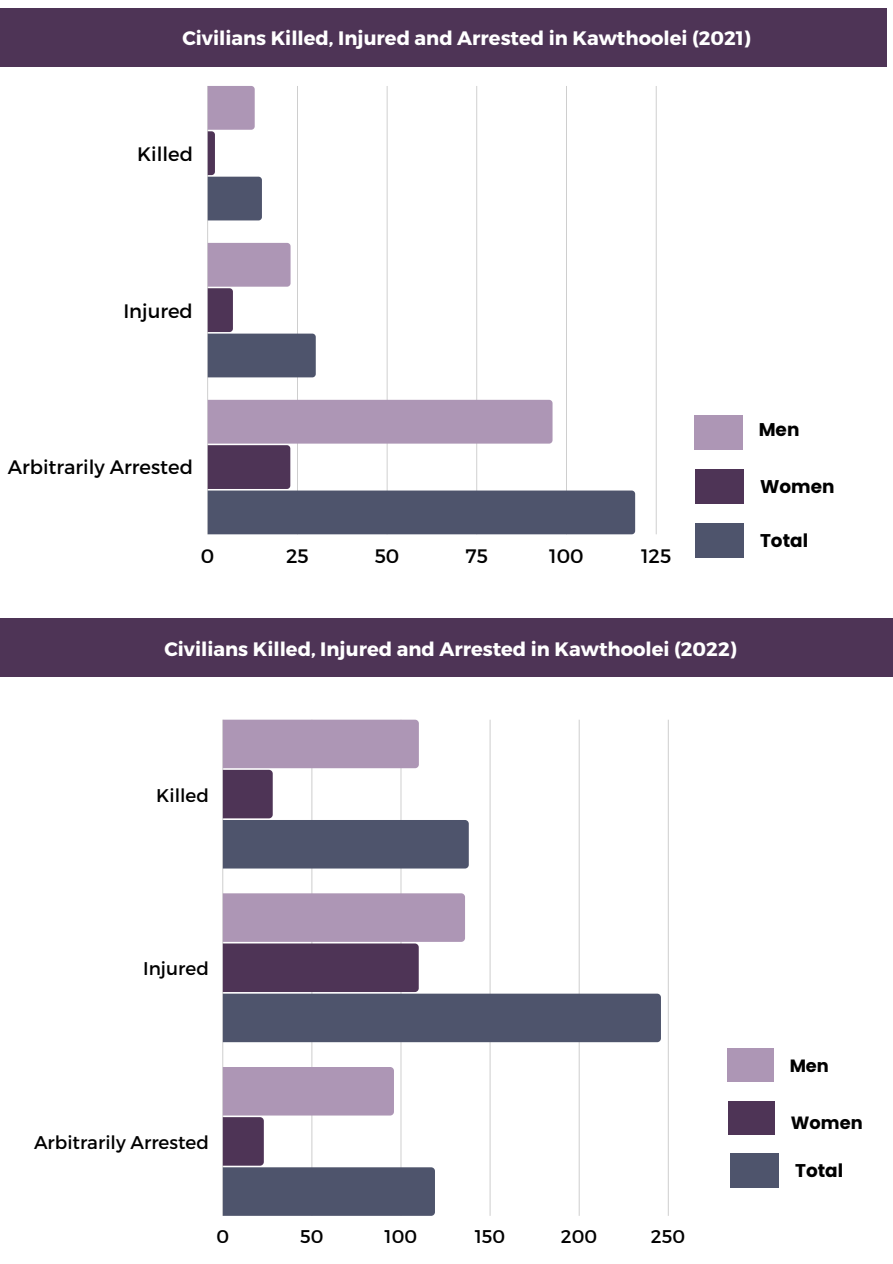
<style>
.page{position:relative;width:893px;height:1264px;background:#fff}
.page>*{position:absolute;margin:0;border:0;box-sizing:border-box;transform-origin:0 0}
.t1{font:700 19.5px "Montserrat";color:#fff}
.t2{font:19.5px "Montserrat";color:#000}
.t3{font:18.45px "Montserrat";color:#000}
.t4{font:700 18.45px "Poppins";color:#000}
.t5{font:700 17.7px "Poppins";color:#000}
</style>
<div class="page">
<hr style="left:207px;top:86px;width:1px;height:448px;background:#000">
<hr style="left:297px;top:86px;width:1px;height:448px;background:#000">
<hr style="left:386px;top:86px;width:1px;height:448px;background:#000">
<hr style="left:476px;top:86px;width:1px;height:448px;background:#000">
<hr style="left:566px;top:86px;width:1px;height:448px;background:#000">
<hr style="left:655px;top:86px;width:1px;height:448px;background:#000">
<svg style="left:208px;top:86px;width:54px;height:134px"></svg>
<svg style="left:208px;top:243px;width:108px;height:134px"></svg>
<svg style="left:208px;top:400px;width:427px;height:134px"></svg>
<div style="left:694px;top:414px;width:49px;height:35px;background:#ad96b5"></div>
<div style="left:695px;top:469px;width:49px;height:34px;background:#4e3456"></div>
<div style="left:695px;top:522px;width:49px;height:35px;background:#4e546c"></div>
<div style="left:727px;top:1048px;width:46px;height:34px;background:#ad96b5"></div>
<div style="left:728px;top:1100px;width:46px;height:34px;background:#4e3456"></div>
<hr style="left:222px;top:719px;width:1px;height:496px;background:#000">
<hr style="left:311px;top:719px;width:1px;height:496px;background:#000">
<hr style="left:400px;top:719px;width:1px;height:496px;background:#000">
<hr style="left:489px;top:719px;width:1px;height:496px;background:#000">
<hr style="left:578px;top:719px;width:1px;height:496px;background:#000">
<hr style="left:667px;top:719px;width:1px;height:496px;background:#000">
<svg style="left:223px;top:719px;width:246px;height:149px"></svg>
<svg style="left:223px;top:893px;width:438px;height:149px"></svg>
<svg style="left:223px;top:1066px;width:212px;height:149px"></svg>
<div style="left:0;top:618px;width:892px;height:59px;background:#4e3456"></div>
<div style="left:0;top:8px;width:886px;height:58px;background:#4e3456"></div>
<div style="left:730px;top:1153px;width:49px;height:35px;background:#4e546c"></div>
<p class="t1" style="left:182px;top:26px;width:570px">Civilians Killed, Injured and Arrested in Kawthoolei (2021)</p>
<p class="t2" style="left:137px;top:141px;width:57px">Killed</p>
<p class="t2" style="left:123px;top:298px;width:71px">Injured</p>
<p class="t2" style="left:8px;top:455px;width:187px">Arbitrarily Arrested</p>
<p class="t2" style="left:201px;top:543px;width:15px">0</p>
<p class="t2" style="left:286px;top:543px;width:24px">25</p>
<p class="t2" style="left:375px;top:543px;width:26px">50</p>
<p class="t2" style="left:465px;top:543px;width:24px">75</p>
<p class="t2" style="left:549px;top:543px;width:36px">100</p>
<p class="t2" style="left:641px;top:543px;width:32px">125</p>
<p class="t4" style="left:758px;top:417px;width:42px">Men</p>
<p class="t4" style="left:760px;top:473px;width:76px">Women</p>
<p class="t4" style="left:760px;top:527px;width:50px">Total</p>
<p class="t1" style="left:164px;top:636px;width:573px">Civilians Killed, Injured and Arrested in Kawthoolei (2022)</p>
<p class="t3" style="left:156px;top:783px;width:54px">Killed</p>
<p class="t3" style="left:143px;top:956px;width:67px">Injured</p>
<p class="t3" style="left:34px;top:1130px;width:176px">Arbitrarily Arrested</p>
<p class="t3" style="left:216px;top:1224px;width:14px">0</p>
<p class="t3" style="left:300px;top:1224px;width:25px">50</p>
<p class="t3" style="left:384px;top:1224px;width:34px">100</p>
<p class="t3" style="left:474px;top:1224px;width:32px">150</p>
<p class="t3" style="left:561px;top:1224px;width:38px">200</p>
<p class="t3" style="left:651px;top:1224px;width:36px">250</p>
<p class="t5" style="left:789px;top:1053px;width:41px">Men</p>
<p class="t5" style="left:790px;top:1110px;width:73px">Women</p>
<p class="t4" style="left:795px;top:1157px;width:50px">Total</p>
</div>
